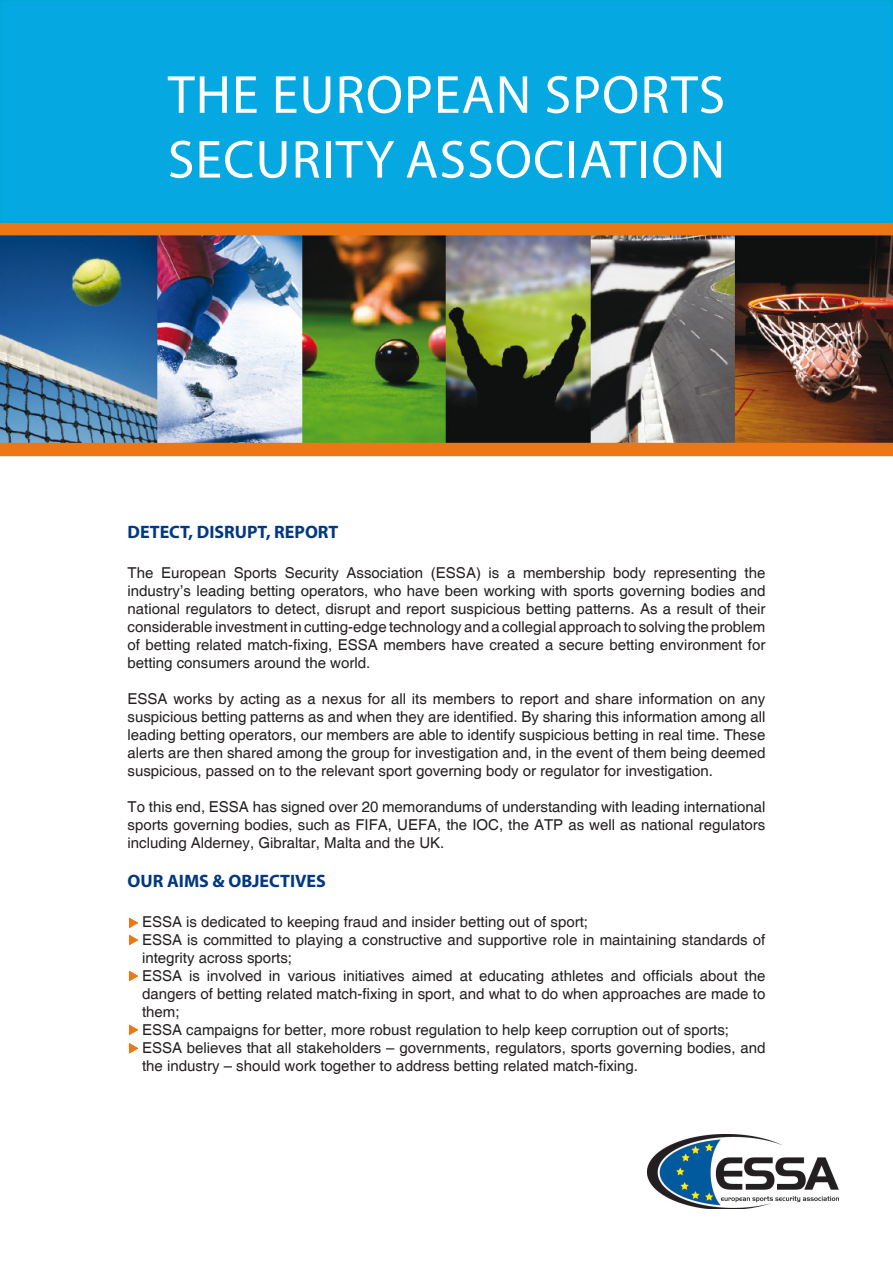
<style>
.page{position:relative;width:893px;height:1263px;background:#fff}
.page>*{position:absolute;margin:0;border:0;box-sizing:border-box;transform-origin:0 0}
.t1{font:54px/64.8px "Myriad Pro";letter-spacing:.02em;color:#fff}
.t2{font:700 18px "Myriad Pro";color:#003882}
.t3{font:15px/18px "Helvetica";color:#231f20;text-align:justify}
</style>
<div class="page">
<img style="left:0;top:223px;width:893px;height:233px">
<div style="left:1px;top:1px;width:891px;height:221px;background:#05a8e1"></div>
<div style="left:0;top:0;width:893px;height:223px;border:2px solid #00a7d9"></div>
<svg style="left:129px;top:918px;width:9px;height:10px"></svg>
<svg style="left:129px;top:935px;width:9px;height:10px"></svg>
<svg style="left:129px;top:1025px;width:9px;height:10px"></svg>
<svg style="left:129px;top:971px;width:9px;height:10px"></svg>
<svg style="left:129px;top:1043px;width:9px;height:10px"></svg>
<img style="left:647px;top:1134px;width:192px;height:75px">
<p class="t1" style="left:168px;top:61px;width:559px">THE EUROPEAN SPORTS<br>SECURITY ASSOCIATION</p>
<p class="t2" style="left:128px;top:520px;width:212px">DETECT, DISRUPT, REPORT</p>
<p class="t3" style="left:128px;top:564px;width:639px">The European Sports Security Association (ESSA) is a membership body representing the industry’s leading betting operators, who have been working with sports governing bodies and national regulators to detect, disrupt and report suspicious betting patterns. As a result of their considerable investment in cutting-edge technology and a collegial approach to solving the problem of betting related match-fixing, ESSA members have created a secure betting environment for betting consumers around the world.</p>
<p class="t3" style="left:128px;top:690px;width:639px">ESSA works by acting as a nexus for all its members to report and share information on any suspicious betting patterns as and when they are identified. By sharing this information among all leading betting operators, our members are able to identify suspicious betting in real time. These alerts are then shared among the group for investigation and, in the event of them being deemed suspicious, passed on to the relevant sport governing body or regulator for investigation.</p>
<p class="t3" style="left:128px;top:798px;width:639px">To this end, ESSA has signed over 20 memorandums of understanding with leading international sports governing bodies, such as FIFA, UEFA, the IOC, the ATP as well as national regulators including Alderney, Gibraltar, Malta and the UK.</p>
<p class="t2" style="left:128px;top:869px;width:200px">OUR AIMS &amp; OBJECTIVES</p>
<p class="t3" style="left:142px;top:913px;width:448px">ESSA is dedicated to keeping fraud and insider betting out of sport;</p>
<p class="t3" style="left:142px;top:931px;width:625px">ESSA is committed to playing a constructive and supportive role in maintaining standards of integrity across sports;</p>
<p class="t3" style="left:142px;top:967px;width:625px">ESSA is involved in various initiatives aimed at educating athletes and officials about the dangers of betting related match-fixing in sport, and what to do when approaches are made to them;</p>
<p class="t3" style="left:142px;top:1021px;width:588px">ESSA campaigns for better, more robust regulation to help keep corruption out of sports;</p>
<p class="t3" style="left:142px;top:1039px;width:625px">ESSA believes that all stakeholders – governments, regulators, sports governing bodies, and the industry – should work together to address betting related match-fixing.</p>
</div>
